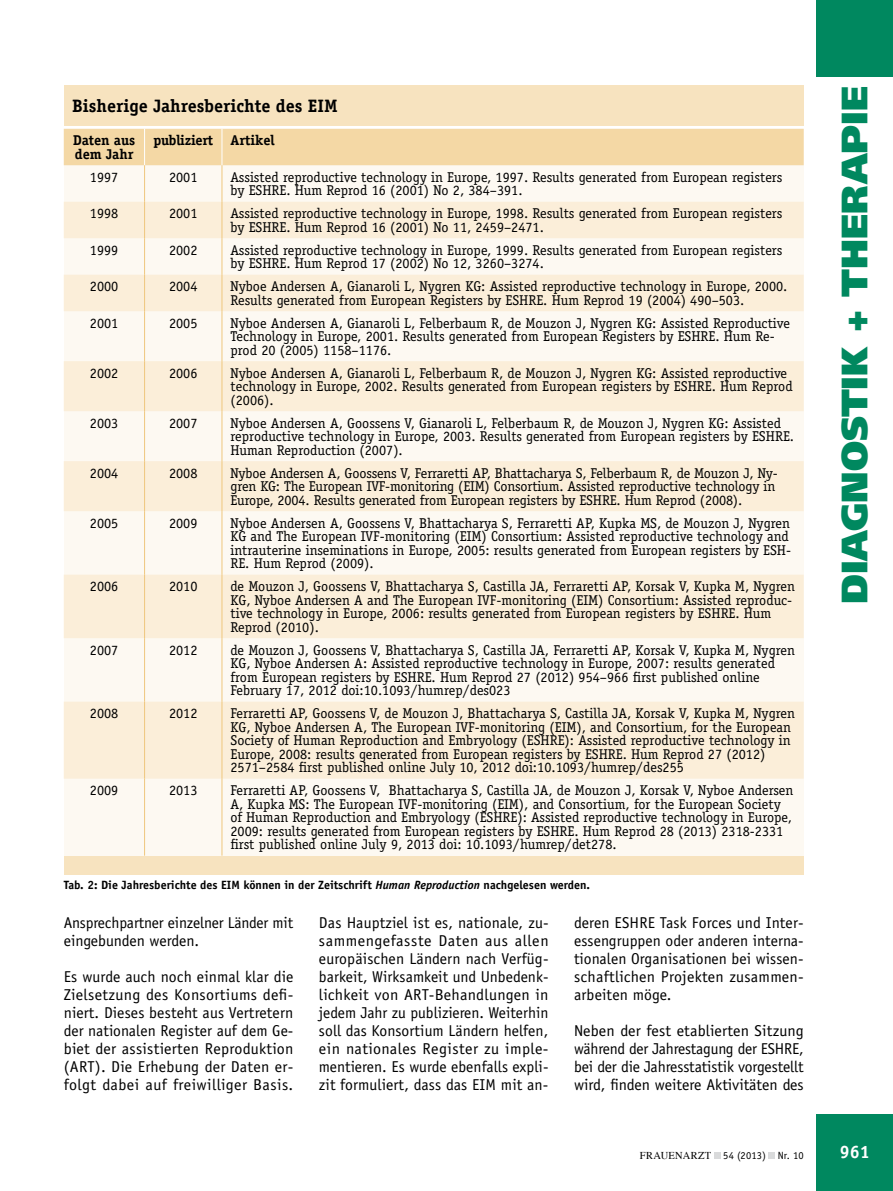
<style>
.page{position:relative;width:893px;height:1191px;background:#fff}
.page>*{position:absolute;margin:0;border:0;box-sizing:border-box;transform-origin:0 0}
.t1{font:900 36.75px "Frutiger LT Std";color:#00885f}
.t2{font:700 18px "Officina Serif Std";color:#000}
.t3{font:700 18px "Officina Sans Std";color:#fff}
.t4{font:15.75px/18px "Officina Sans Std";color:#000;text-align:justify}
.t5{font:14.25px/13.5px "Officina Serif Std";color:#000}
.t6{font:700 14.25px "Officina Serif Std";letter-spacing:-.02em;color:#000}
.t7{font:700 14.25px/13.5px "Officina Serif Std";color:#000}
.t8{font:700 12px "Officina Sans Std";color:#000}
.t9{font:10.5px "Officina Sans Std";letter-spacing:.015em;color:#000}
.s1{font-style:italic}
.s2{font-family:"Times"}
</style>
<div class="page">
<div style="left:816px;top:1114px;width:77px;height:77px;background:#00885f"></div>
<div style="left:816px;top:0;width:77px;height:77px;background:#00885f"></div>
<div style="left:64px;top:129px;width:740px;height:727px;background:#fdf9f2"></div>
<div style="left:64px;top:129px;width:740px;height:36px;background:#f4d8a5"></div>
<svg style="left:64px;top:202px;width:740px;height:576px;fill:#fbeed9"></svg>
<hr style="left:144px;top:129px;width:1px;height:36px;background:#fff">
<hr style="left:222px;top:129px;width:1px;height:36px;background:#fff">
<hr style="left:144px;top:165px;width:1px;height:37px;background:#efc77e">
<hr style="left:222px;top:165px;width:1px;height:37px;background:#efc77e">
<hr style="left:144px;top:202px;width:1px;height:36px;background:#efc77e">
<hr style="left:222px;top:202px;width:1px;height:36px;background:#efc77e">
<hr style="left:144px;top:238px;width:1px;height:37px;background:#efc77e">
<hr style="left:222px;top:238px;width:1px;height:37px;background:#efc77e">
<hr style="left:144px;top:275px;width:1px;height:36px;background:#efc77e">
<hr style="left:222px;top:275px;width:1px;height:36px;background:#efc77e">
<hr style="left:144px;top:311px;width:1px;height:50px;background:#efc77e">
<hr style="left:222px;top:311px;width:1px;height:50px;background:#efc77e">
<hr style="left:144px;top:361px;width:1px;height:50px;background:#efc77e">
<hr style="left:222px;top:361px;width:1px;height:50px;background:#efc77e">
<hr style="left:144px;top:411px;width:1px;height:50px;background:#efc77e">
<hr style="left:222px;top:411px;width:1px;height:50px;background:#efc77e">
<hr style="left:144px;top:461px;width:1px;height:50px;background:#efc77e">
<hr style="left:222px;top:461px;width:1px;height:50px;background:#efc77e">
<hr style="left:144px;top:511px;width:1px;height:63px;background:#efc77e">
<hr style="left:222px;top:511px;width:1px;height:63px;background:#efc77e">
<hr style="left:144px;top:574px;width:1px;height:64px;background:#efc77e">
<hr style="left:222px;top:574px;width:1px;height:64px;background:#efc77e">
<hr style="left:144px;top:638px;width:1px;height:63px;background:#efc77e">
<hr style="left:222px;top:638px;width:1px;height:63px;background:#efc77e">
<hr style="left:144px;top:701px;width:1px;height:77px;background:#efc77e">
<hr style="left:222px;top:701px;width:1px;height:77px;background:#efc77e">
<hr style="left:144px;top:778px;width:1px;height:77px;background:#efc77e">
<hr style="left:222px;top:778px;width:1px;height:77px;background:#efc77e">
<div style="left:64px;top:85px;width:740px;height:41px;background:#f7e3bf"></div>
<div style="left:64px;top:856px;width:740px;height:18px;background:#f7e3bf"></div>
<svg style="left:714px;top:1152px;width:6px;height:6px"></svg>
<div style="left:768px;top:1152px;width:7px;height:6px;background:#d9dadb"></div>
<p class="t2" style="left:72px;top:94px;width:267px">Bisherige Jahresberichte des EIM</p>
<p class="t7" style="left:73px;top:134px;width:64px">Daten aus dem Jahr</p>
<p class="t6" style="left:153px;top:132px;width:123px">publiziert Artikel</p>
<p class="t5" style="left:90px;top:170px;width:30px">1997</p>
<p class="t5" style="left:169px;top:170px;width:30px">2001</p>
<p class="t5" style="left:230px;top:170px;width:553px">Assisted reproductive technology in Europe, 1997. Results generated from European registers by ESHRE. Hum Reprod 16 (2001) No 2, 384–391.</p>
<p class="t5" style="left:90px;top:207px;width:30px">1998</p>
<p class="t5" style="left:169px;top:207px;width:30px">2001</p>
<p class="t5" style="left:230px;top:207px;width:553px">Assisted reproductive technology in Europe, 1998. Results generated from European registers by ESHRE. Hum Reprod 16 (2001) No 11, 2459–2471.</p>
<p class="t5" style="left:90px;top:243px;width:30px">1999</p>
<p class="t5" style="left:169px;top:243px;width:30px">2002</p>
<p class="t5" style="left:230px;top:243px;width:553px">Assisted reproductive technology in Europe, 1999. Results generated from European registers by ESHRE. Hum Reprod 17 (2002) No 12, 3260–3274.</p>
<p class="t5" style="left:90px;top:280px;width:30px">2000</p>
<p class="t5" style="left:169px;top:280px;width:30px">2004</p>
<p class="t5" style="left:230px;top:280px;width:558px">Nyboe Andersen A, Gianaroli L, Nygren KG: Assisted reproductive technology in Europe, 2000.<br>Results generated from European Registers by ESHRE. Hum Reprod 19 (2004) 490–503.</p>
<p class="t5" style="left:90px;top:316px;width:30px">2001</p>
<p class="t5" style="left:169px;top:316px;width:30px">2005</p>
<p class="t5" style="left:230px;top:316px;width:561px">Nyboe Andersen A, Gianaroli L, Felberbaum R, de Mouzon J, Nygren KG: Assisted Reproductive<br>Technology in Europe, 2001. Results generated from European Registers by ESHRE. Hum Re&shy;prod 20 (2005) 1158–1176.</p>
<p class="t5" style="left:90px;top:366px;width:30px">2002</p>
<p class="t5" style="left:169px;top:366px;width:30px">2006</p>
<p class="t5" style="left:230px;top:366px;width:564px">Nyboe Andersen A, Gianaroli L, Felberbaum R, de Mouzon J, Nygren KG: Assisted reproductive technology in Europe, 2002. Results generated from European registers by ESHRE. Hum Reprod (2006).</p>
<p class="t5" style="left:90px;top:416px;width:30px">2003</p>
<p class="t5" style="left:169px;top:416px;width:30px">2007</p>
<p class="t5" style="left:230px;top:416px;width:565px">Nyboe Andersen A, Goossens V, Gianaroli L, Felberbaum R, de Mouzon J, Nygren KG: Assisted reproductive technology in Europe, 2003. Results generated from European registers by ESHRE.<br>Human Reproduction (2007).</p>
<p class="t5" style="left:90px;top:466px;width:30px">2004</p>
<p class="t5" style="left:169px;top:466px;width:30px">2008</p>
<p class="t5" style="left:230px;top:466px;width:547px;text-align:justify">Nyboe Andersen A, Goossens V, Ferraretti AP, Bhattacharya S, Felberbaum R, de Mouzon J, Ny&shy;gren KG: The European IVF-monitoring (EIM) Consortium. Assisted reproductive technology in Europe, 2004. Results generated from European registers by ESHRE. Hum Reprod (2008).</p>
<p class="t5" style="left:90px;top:516px;width:30px">2005</p>
<p class="t5" style="left:169px;top:516px;width:30px">2009</p>
<p class="t5" style="left:230px;top:516px;width:562px">Nyboe Andersen A, Goossens V, Bhattacharya S, Ferraretti AP, Kupka MS, de Mouzon J, Nygren KG and The European IVF-monitoring (EIM) Consortium: Assisted reproductive technology and intrauterine inseminations in Europe, 2005: results generated from European registers by ESH-RE. Hum Reprod (2009).</p>
<p class="t5" style="left:90px;top:579px;width:30px">2006</p>
<p class="t5" style="left:169px;top:579px;width:30px">2010</p>
<p class="t5" style="left:230px;top:579px;width:566px">de Mouzon J, Goossens V, Bhattacharya S, Castilla JA, Ferraretti AP, Korsak V, Kupka M, Nygren KG, Nyboe Andersen A and The European IVF-monitoring (EIM) Consortium: Assisted reproduc&shy;tive technology in Europe, 2006: results generated from European registers by ESHRE. Hum Reprod (2010).</p>
<p class="t5" style="left:90px;top:643px;width:30px">2007</p>
<p class="t5" style="left:169px;top:643px;width:30px">2012</p>
<p class="t5" style="left:230px;top:643px;width:566px">de Mouzon J, Goossens V, Bhattacharya S, Castilla JA, Ferraretti AP, Korsak V, Kupka M, Nygren KG, Nyboe Andersen A: Assisted reproductive technology in Europe, 2007: results generated from European registers by ESHRE. Hum Reprod 27 (2012) 954–966 first published online February 17, 2012 doi:10.1093/humrep/des023</p>
<p class="t5" style="left:90px;top:706px;width:30px">2008</p>
<p class="t5" style="left:169px;top:706px;width:30px">2012</p>
<p class="t5" style="left:230px;top:706px;width:566px">Ferraretti AP, Goossens V, de Mouzon J, Bhattacharya S, Castilla JA, Korsak V, Kupka M, Nygren KG, Nyboe Andersen A, The European IVF-monitoring (EIM), and Consortium, for the European Society of Human Reproduction and Embryology (ESHRE): Assisted reproductive technology in Europe, 2008: results generated from European registers by ESHRE. Hum Reprod 27 (2012)<br>2571–2584 first published online July 10, 2012 doi:10.1093/humrep/des255</p>
<p class="t5" style="left:90px;top:783px;width:30px">2009</p>
<p class="t5" style="left:169px;top:783px;width:30px">2013</p>
<p class="t5" style="left:230px;top:783px;width:564px">Ferraretti AP, Goossens V, Bhattacharya S, Castilla JA, de Mouzon J, Korsak V, Nyboe Andersen A, Kupka MS: The European IVF-monitoring (EIM), and Consortium, for the European Society of Human Reproduction and Embryology (ESHRE): Assisted reproductive technology in Europe, 2009: results generated from European registers by ESHRE. Hum Reprod 28 (2013) 2318-2331 first published online July 9, 2013 doi: 10.1093/humrep/det278.</p>
<p class="t8" style="left:64px;top:878px;width:528px">Tab. 2: Die Jahresberichte des EIM können in der Zeitschrift <span class="s1">Human Reproduction</span> nachgelesen werden.</p>
<p class="t4" style="left:64px;top:914px;width:231px">Ansprechpartner einzelner Länder mit eingebunden werden.</p>
<p class="t4" style="left:64px;top:968px;width:231px">Es wurde auch noch einmal klar die Zielsetzung des Konsortiums defi&shy;niert. Dieses besteht aus Vertretern der nationalen Register auf dem Ge&shy;biet der assistierten Reproduktion (ART). Die Erhebung der Daten er&shy;folgt dabei auf freiwilliger Basis.</p>
<p class="t4" style="left:319px;top:914px;width:231px">Das Hauptziel ist es, nationale, zu&shy;sammengefasste Daten aus allen europäischen Ländern nach Verfüg&shy;barkeit, Wirksamkeit und Unbedenk&shy;lichkeit von ART-Behandlungen in jedem Jahr zu publizieren. Weiterhin soll das Konsortium Ländern helfen, ein nationales Register zu imple&shy;mentieren. Es wurde ebenfalls expli&shy;zit formuliert, dass das EIM mit an-</p>
<p class="t4" style="left:574px;top:914px;width:231px">deren ESHRE Task Forces und Inter&shy;essengruppen oder anderen interna&shy;tionalen Organisationen bei wissen&shy;schaftlichen Projekten zusammen&shy;arbeiten möge.</p>
<p class="t4" style="left:574px;top:1022px;width:231px">Neben der fest etablierten Sitzung während der Jahrestagung der ESHRE, bei der die Jahresstatistik vorgestellt wird, finden weitere Aktivitäten des</p>
<h1 class="t1" style="left:832px;top:604px;width:519px;rotate:-90deg">DIAGNOSTIK + THERAPIE</h1>
<p class="t9" style="left:640px;top:1149px;width:165px"><span class="s2">FRAUENARZT</span> 54 (2013) Nr. 10</p>
<p class="t3" style="left:840px;top:1140px;width:32px">961</p>
</div>
